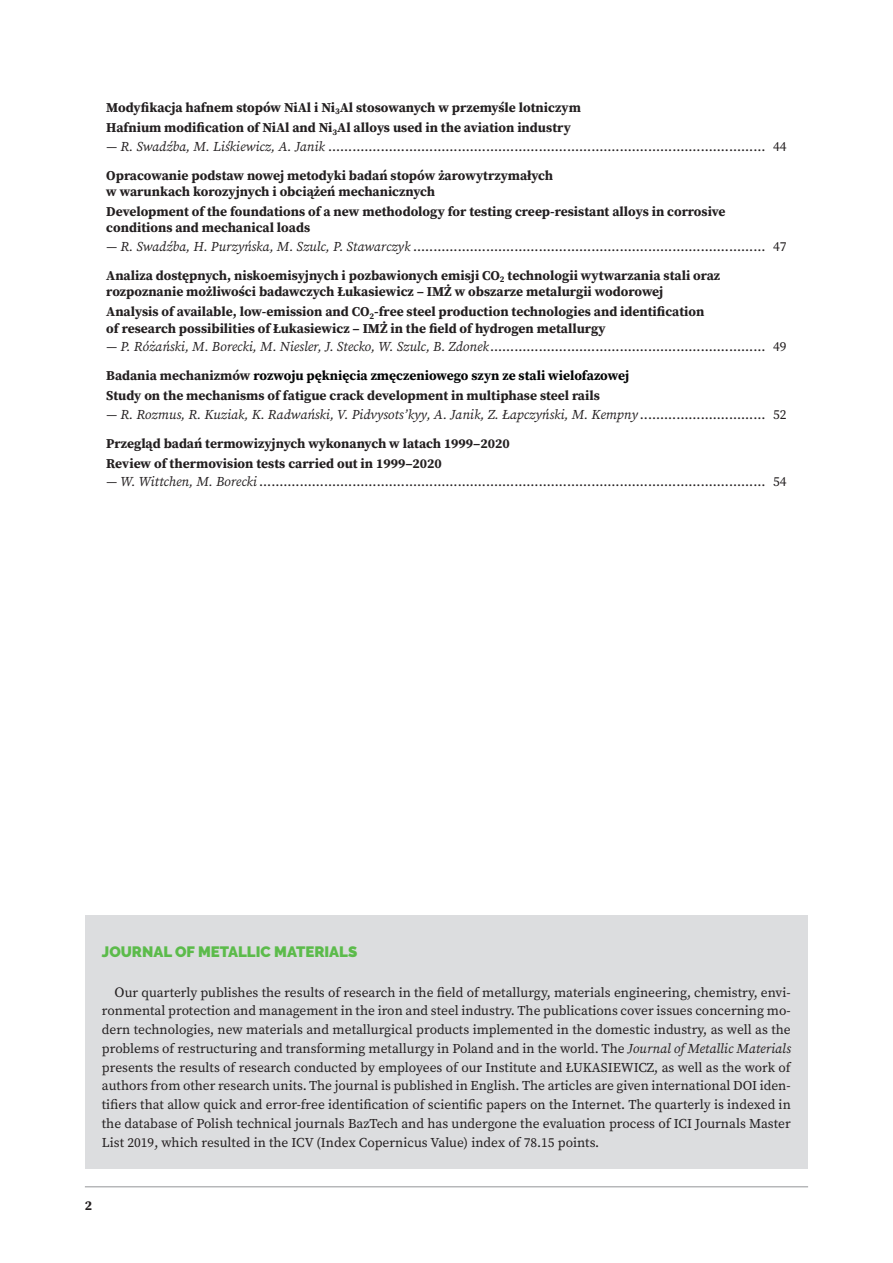
<style>
.page{position:relative;width:893px;height:1263px;background:#fff}
.page>*{position:absolute;margin:0;border:0;box-sizing:border-box;transform-origin:0 0}
.t1{font:900 15px "Raleway";color:#5cbb4b}
.t2{font:13.5px/18.8px "Source Serif Pro";color:#231f20}
.t3{font:700 13.5px/20.4px "Source Serif Pro";color:#231f20}
.t4{font:italic 13.5px/29px "Source Serif Pro";color:#231f20}
.s1{font-style:italic}
.s2{font-weight:700}
.s3{font-weight:700;color:#030505}
.s4{font-style:normal}
.s5{font-weight:700;font-style:normal}
.s6{font-size:14.25px}
</style>
<div class="page">
<hr style="left:85px;top:1186px;width:723px;height:1px;background:#939598">
<div style="left:85px;top:915px;width:723px;height:254px;background:#dcdddf"></div>
<p class="t3" style="left:106px;top:97px;width:476px">Modyfikacja hafnem stopów NiAl i Ni<sub>3</sub>Al stosowanych w przemyśle lotniczym<br>Hafnium modification of NiAl and Ni<sub>3</sub>Al alloys used in the aviation industry</p>
<p class="t2" style="left:106px;top:132px;width:682px;line-height:29px"><span class="s1">— R. Swadźba, M. Liśkiewicz, A. Janik</span> ............................................................................................................ 44<br><span class="s2">Opracowanie podstaw nowej metodyki badań stopów żarowytrzymałych</span></p>
<p class="t3" style="left:106px;top:181px;width:621px">w warunkach korozyjnych i obciążeń mechanicznych<br>Development of the foundations of a new methodology for testing creep-resistant alloys in corrosive</p>
<p class="t3" style="left:106px;top:217px;width:205px">conditions and mechanical loads</p>
<p class="t2" style="left:106px;top:232px;width:682px;line-height:29px"><span class="s1">— R. Swadźba, H. Purzyńska, M. Szulc, P. Stawarczyk</span> ....................................................................................... 47<br><span class="s2">Analiza dostępnych, niskoemisyjnych i pozbawionych emisji CO</span><sub>2</sub> <span class="s2">technologii wytwarzania stali oraz</span></p>
<p class="t3" style="left:106px;top:281px;width:600px">rozpoznanie możliwości badawczych Łukasiewicz – IMŻ w obszarze metalurgii wodorowej<br>Analysis of available, low-emission and CO<sub>2</sub>-free steel production technologies and identification</p>
<p class="t3" style="left:106px;top:318px;width:501px">of research possibilities of Łukasiewicz – IMŻ in the field of hydrogen metallurgy</p>
<p class="t2" style="left:106px;top:332px;width:682px;line-height:29px"><span class="s1">— P. Różański, M. Borecki, M. Niesler, J. Stecko, W. Szulc, B. Zdonek</span>.................................................................... 49<br><span class="s2">Badania mechanizmów</span> <span class="s3">rozwoju pęknięcia zmęczeniowego szyn ze stali wielofazowej</span></p>
<p class="t3" style="left:106px;top:385px;width:495px">Study on the mechanisms of fatigue crack development in multiphase steel rails</p>
<p class="t4" style="left:106px;top:400px;width:682px">— R. Rozmus, R. Kuziak, K. Radwański, V. Pidvysots’kyy, A. Janik, Z. Łapczyński, M. Kempny <span class="s4">............................... 52<br></span><span class="s5">Przegląd badań termowizyjnych wykonanych w latach 1999–2020</span></p>
<p class="t3" style="left:106px;top:453px;width:337px">Review of thermovision tests carried out in 1999–2020</p>
<p class="t2" style="left:106px;top:472px;width:682px"><span class="s1">— W. Wittchen, M. Borecki</span> ............................................................................................................................. 54</p>
<p class="t1" style="left:102px;top:942px;width:257px">JOURNAL OF METALLIC MATERIALS</p>
<p class="t2" style="left:102px;top:983px;width:690px;text-align:justify;text-indent:13px"><span class="s6">O</span>ur quarterly publishes the results of research in the field of metallurgy, materials engineering, chemistry, envi&shy;ronmental protection and management in the iron and steel industry. The publications cover issues concerning mo&shy;dern technologies, new materials and metallurgical products implemented in the domestic industry, as well as the problems of restructuring and transforming metallurgy in Poland and in the world. The <span class="s1">Journal of Metallic Materials </span>presents the results of research conducted by employees of our Institute and ŁUKASIEWICZ, as well as the work of authors from other research units. The journal is published in English. The articles are given international DOI iden&shy;tifiers that allow quick and error-free identification of scientific papers on the Internet. The quarterly is indexed in the database of Polish technical journals BazTech and has undergone the evaluation process of ICI Journals Master List 2019, which resulted in the ICV (Index Copernicus Value) index of 78.15 points.</p>
<p class="t3" style="left:85px;top:1195px;width:9px">2</p>
</div>
